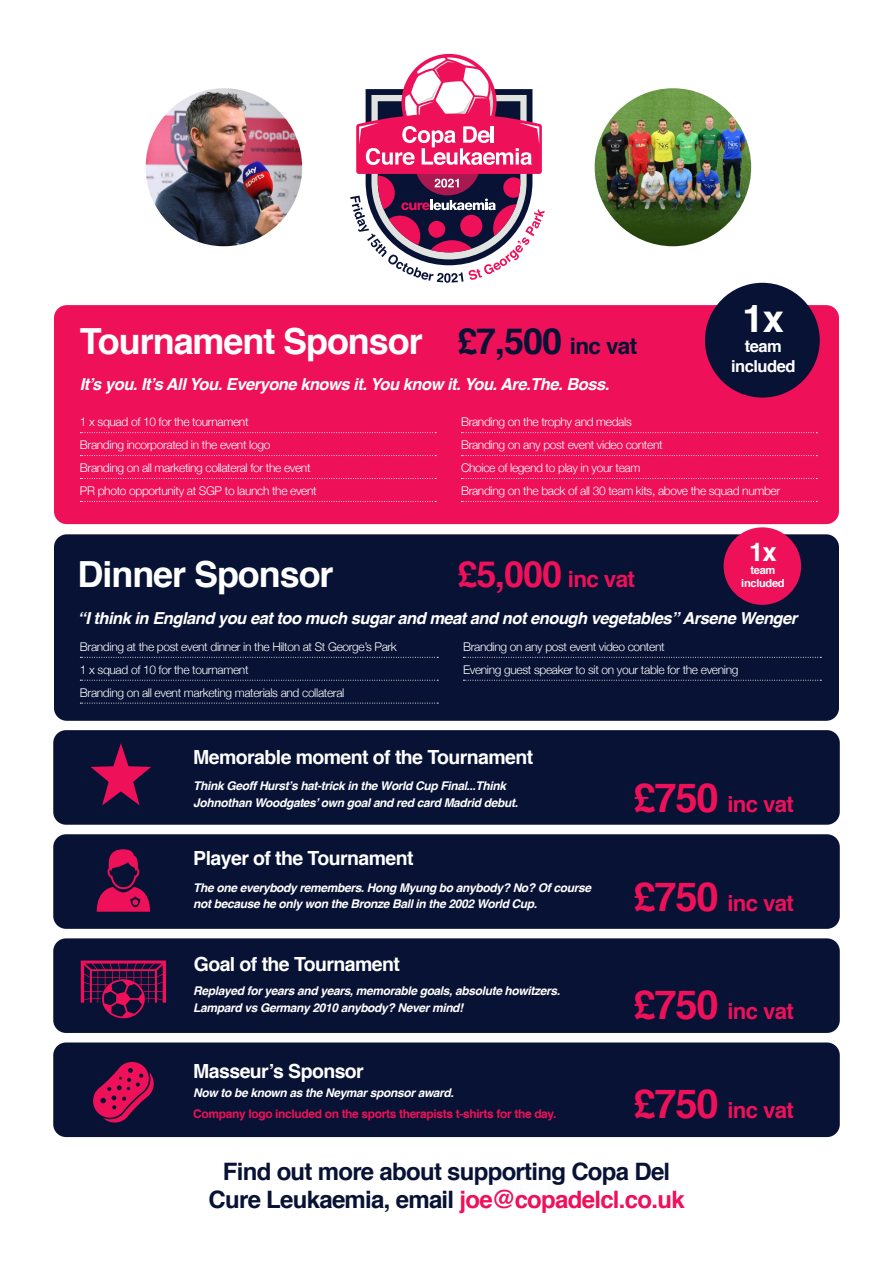
<style>
.page{position:relative;width:893px;height:1263px;background:#fff}
.page>*{position:absolute;margin:0;border:0;box-sizing:border-box;transform-origin:0 0}
.t1{font:700 38.25px "Helvetica";color:#fff}
.t2{font:700 36px "Helvetica";letter-spacing:-.03em;color:#fff}
.t3{font:700 36px "Helvetica";color:#ee1059}
.t4{font:700 25.8px "Helvetica";color:#fff}
.t5{font:700 24px/28.5px "Helvetica";letter-spacing:-.03em;color:#071235;text-align:center}
.t6{font:700 22.2px "Helvetica";letter-spacing:-.03em;color:#ee1059}
._6_panel_title{font:700 19.5px "Helvetica";letter-spacing:-.03em;color:#fff}
.t7{font:italic 700 16.5px "Helvetica";letter-spacing:-.03em;color:#fff}
.t8{font:700 16.5px/19.8px "Helvetica";letter-spacing:-.03em;color:#fff;text-align:center}
.Sponsor_Details{font:300 12px "Helvetica Neue";letter-spacing:-.03em;color:#fff}
.t9{font:italic 700 12px/16.5px "Helvetica";letter-spacing:-.03em;color:#fff}
.t10{font:700 12px "Helvetica";letter-spacing:-.03em;color:#ee1059}
.t11{font:700 11.1px/13.4px "Helvetica";letter-spacing:-.03em;color:#fff;text-align:center}
.s1{color:#071235}
.s2{font-size:22.5px;color:#071235}
.s3{font-size:22.5px}
.s4{font-size:40.05px}
.s5{color:#ee1059}
</style>
<div class="page">
<img style="left:146px;top:88px;width:156px;height:158px">
<img style="left:595px;top:88px;width:156px;height:158px">
<div style="left:54px;top:305px;width:785px;height:219px;background:#ee1059;border-radius:13px"></div>
<svg style="left:80px;top:432px;width:356px;height:1px"></svg>
<svg style="left:80px;top:455px;width:356px;height:1px"></svg>
<svg style="left:80px;top:478px;width:356px;height:1px"></svg>
<svg style="left:80px;top:501px;width:356px;height:1px"></svg>
<svg style="left:461px;top:432px;width:356px;height:1px"></svg>
<svg style="left:461px;top:455px;width:356px;height:1px"></svg>
<svg style="left:461px;top:478px;width:356px;height:1px"></svg>
<svg style="left:461px;top:501px;width:356px;height:1px"></svg>
<div style="left:705px;top:283px;width:115px;height:115px;background:#071235;border-radius:50%"></div>
<div style="left:54px;top:534px;width:785px;height:187px;background:#071235;border-radius:13px"></div>
<svg style="left:80px;top:657px;width:358px;height:1px"></svg>
<svg style="left:80px;top:680px;width:358px;height:1px"></svg>
<svg style="left:80px;top:703px;width:358px;height:1px"></svg>
<svg style="left:463px;top:657px;width:358px;height:1px"></svg>
<svg style="left:463px;top:680px;width:358px;height:1px"></svg>
<div style="left:53px;top:730px;width:787px;height:95px;background:#071235;border-radius:13px"></div>
<div style="left:53px;top:834px;width:787px;height:95px;background:#071235;border-radius:13px"></div>
<div style="left:53px;top:938px;width:787px;height:95px;background:#071235;border-radius:13px"></div>
<div style="left:53px;top:1042px;width:787px;height:95px;background:#071235;border-radius:13px"></div>
<svg style="left:93px;top:1062px;width:61px;height:61px"></svg>
<svg style="left:97px;top:849px;width:53px;height:63px"></svg>
<svg style="left:81px;top:960px;width:85px;height:58px"></svg>
<svg style="left:91px;top:743px;width:60px;height:62px"></svg>
<div style="left:724px;top:527px;width:77px;height:78px;background:#ee1059;border-radius:50%"></div>
<svg style="left:350px;top:54px;width:195px;height:229px"></svg>
<p class="t2" style="left:80px;top:313px;width:559px">Tournament Sponsor <span class="s1">£7,500</span> <span class="s2">inc vat</span></p>
<p class="t7" style="left:80px;top:370px;width:531px">It’s you. It’s All You. Everyone knows it. You know it. You. Are.The. Boss.</p>
<p class="t1" style="left:743px;top:288px;width:43px">1x</p>
<p class="t8" style="left:731px;top:336px;width:66px">team included</p>
<p class="Sponsor_Details" style="left:80px;top:412px;width:170px">1 x squad of 10 for the tournament</p>
<p class="Sponsor_Details" style="left:80px;top:435px;width:192px">Branding incorporated in the event logo</p>
<p class="Sponsor_Details" style="left:80px;top:458px;width:232px">Branding on all marketing collateral for the event</p>
<p class="Sponsor_Details" style="left:80px;top:481px;width:238px">PR photo opportunity at SGP to launch the event</p>
<p class="Sponsor_Details" style="left:461px;top:412px;width:172px">Branding on the trophy and medals</p>
<p class="Sponsor_Details" style="left:461px;top:435px;width:203px">Branding on any post event video content</p>
<p class="Sponsor_Details" style="left:461px;top:458px;width:181px">Choice of legend to play in your team</p>
<p class="Sponsor_Details" style="left:461px;top:481px;width:321px">Branding on the back of all 30 team kits, above the squad number</p>
<p class="t2" style="left:78px;top:546px;width:257px">Dinner Sponsor</p>
<p class="t3" style="left:457px;top:546px;width:179px">£5,000 <span class="s3">inc vat</span></p>
<p class="t4" style="left:749px;top:531px;width:29px">1x</p>
<p class="t11" style="left:741px;top:563px;width:45px">team included</p>
<p class="t7" style="left:78px;top:605px;width:721px">“I think in England you eat too much sugar and meat and not enough vegetables” Arsene Wenger</p>
<p class="Sponsor_Details" style="left:80px;top:637px;width:319px">Branding at the post event dinner in the Hilton at St George’s Park</p>
<p class="Sponsor_Details" style="left:80px;top:660px;width:170px">1 x squad of 10 for the tournament</p>
<p class="Sponsor_Details" style="left:80px;top:683px;width:266px">Branding on all event marketing materials and collateral</p>
<p class="Sponsor_Details" style="left:463px;top:637px;width:203px">Branding on any post event video content</p>
<p class="Sponsor_Details" style="left:463px;top:660px;width:277px">Evening guest speaker to sit on your table for the evening</p>
<p class="_6_panel_title" style="left:193px;top:742px;width:342px">Memorable moment of the Tournament</p>
<p class="t9" style="left:193px;top:778px;width:326px">Think Geoff Hurst’s hat-trick in the World Cup Final...Think<br>Johnothan Woodgates’ own goal and red card Madrid debut.</p>
<p class="_6_panel_title" style="left:193px;top:842px;width:222px">Player of the Tournament</p>
<p class="t9" style="left:193px;top:879px;width:399px">The one everybody remembers. Hong Myung bo anybody? No? Of course not because he only won the Bronze Ball in the 2002 World Cup.</p>
<p class="_6_panel_title" style="left:194px;top:948px;width:208px">Goal of the Tournament</p>
<p class="t9" style="left:193px;top:982px;width:368px">Replayed for years and years, memorable goals, absolute howitzers.<br>Lampard vs Germany 2010 anybody? Never mind!</p>
<p class="_6_panel_title" style="left:193px;top:1055px;width:172px">Masseur’s Sponsor</p>
<p class="t9" style="left:193px;top:1085px;width:262px">Now to be known as the Neymar sponsor award.</p>
<p class="t10" style="left:193px;top:1103px;width:365px">Company logo included on the sports therapists t-shirts for the day.</p>
<p class="t6" style="left:633px;top:787px;width:162px"><span class="s4">£750</span> inc vat</p>
<p class="t6" style="left:633px;top:885px;width:162px"><span class="s4">£750</span> inc vat</p>
<p class="t6" style="left:633px;top:993px;width:162px"><span class="s4">£750</span> inc vat</p>
<p class="t6" style="left:633px;top:1092px;width:162px"><span class="s4">£750</span> inc vat</p>
<p class="t5" style="left:209px;top:1157px;width:478px">Find out more about supporting Copa Del<br>Cure Leukaemia, email <span class="s5">joe@copadelcl.co.uk</span></p>
</div>
